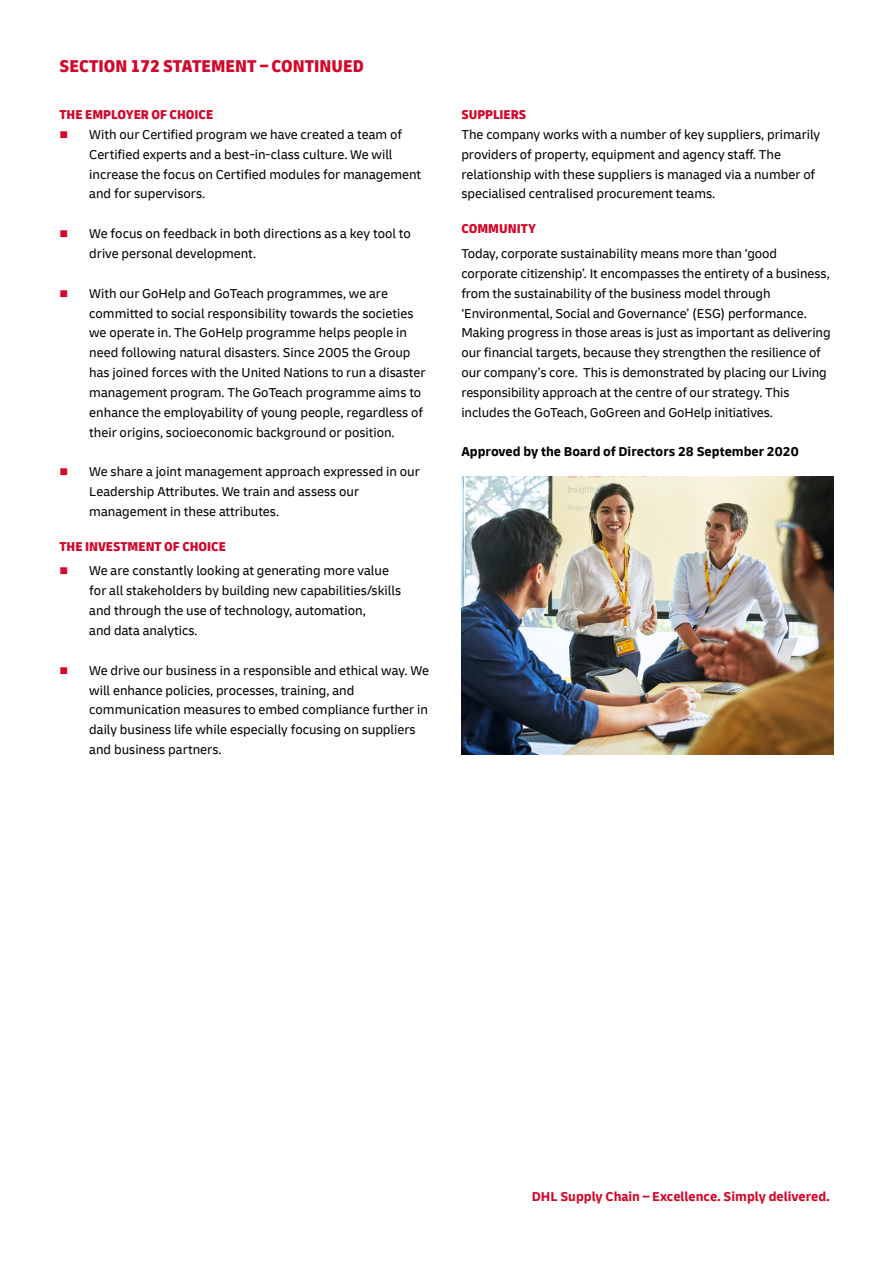
<style>
.page{position:relative;width:893px;height:1263px;background:#fff}
.page>*{position:absolute;margin:0;border:0;box-sizing:border-box;transform-origin:0 0}
.t1{font:900 condensed 18px "Delivery";color:#d3072a}
.t2{font:13.5px/19.8px "Delivery";color:#000}
.t3{font:900 condensed 13.5px "Delivery";color:#d3072a}
.t4{font:700 13.5px "Delivery";color:#000}
.t5{font:700 13.5px "Delivery";color:#d3072a}
.s1{color:#d3072a}
</style>
<div class="page">
<img style="left:461px;top:476px;width:372px;height:278px">
<h1 class="t1" style="left:60px;top:55px;width:306px">SECTION 172 STATEMENT – CONTINUED</h1>
<p class="t3" style="left:60px;top:106px;width:155px">THE EMPLOYER OF CHOICE</p>
<p class="t2" style="left:89px;top:124px;width:333px;text-indent:-30px"><span class="s1">■</span> With our Certified program we have created a team of Certified experts and a best-in-class culture. We will increase the focus on Certified modules for management and for supervisors.</p>
<p class="t2" style="left:89px;top:224px;width:323px;text-indent:-30px"><span class="s1">■</span> We focus on feedback in both directions as a key tool to drive personal development.</p>
<p class="t2" style="left:89px;top:283px;width:338px;text-indent:-30px"><span class="s1">■</span> With our GoHelp and GoTeach programmes, we are committed to social responsibility towards the societies we operate in. The GoHelp programme helps people in need following natural disasters. Since 2005 the Group has joined forces with the United Nations to run a disaster management program. The GoTeach programme aims to enhance the employability of young people, regardless of their origins, socioeconomic background or position.</p>
<p class="t2" style="left:89px;top:462px;width:332px;text-indent:-30px"><span class="s1">■</span> We share a joint management approach expressed in our<br>Leadership Attributes. We train and assess our management in these attributes.</p>
<p class="t3" style="left:60px;top:538px;width:168px">THE INVESTMENT OF CHOICE</p>
<p class="t2" style="left:89px;top:561px;width:313px;text-indent:-30px"><span class="s1">■</span> We are constantly looking at generating more value for all stakeholders by building new capabilities/skills and through the use of technology, automation,<br>and data analytics.</p>
<p class="t2" style="left:89px;top:660px;width:341px;text-indent:-30px"><span class="s1">■</span> We drive our business in a responsible and ethical way. We will enhance policies, processes, training, and communication measures to embed compliance further in daily business life while especially focusing on suppliers and business partners.</p>
<p class="t3" style="left:461px;top:106px;width:66px">SUPPLIERS</p>
<p class="t2" style="left:461px;top:124px;width:360px">The company works with a number of key suppliers, primarily providers of property, equipment and agency staff. The relationship with these suppliers is managed via a number of specialised centralised procurement teams.</p>
<p class="t3" style="left:461px;top:221px;width:76px">COMMUNITY</p>
<p class="t2" style="left:461px;top:243px;width:371px">Today, corporate sustainability means more than ‘good corporate citizenship’. It encompasses the entirety of a business, from the sustainability of the business model through ‘Environmental, Social and Governance’ (ESG) performance.<br>Making progress in those areas is just as important as delivering our financial targets, because they strengthen the resilience of our company’s core. This is demonstrated by placing our Living responsibility approach at the centre of our strategy. This includes the GoTeach, GoGreen and GoHelp initiatives.</p>
<p class="t4" style="left:461px;top:444px;width:339px">Approved by the Board of Directors 28 September 2020</p>
<p class="t5" style="left:532px;top:1188px;width:300px">DHL Supply Chain – Excellence. Simply delivered.</p>
</div>
